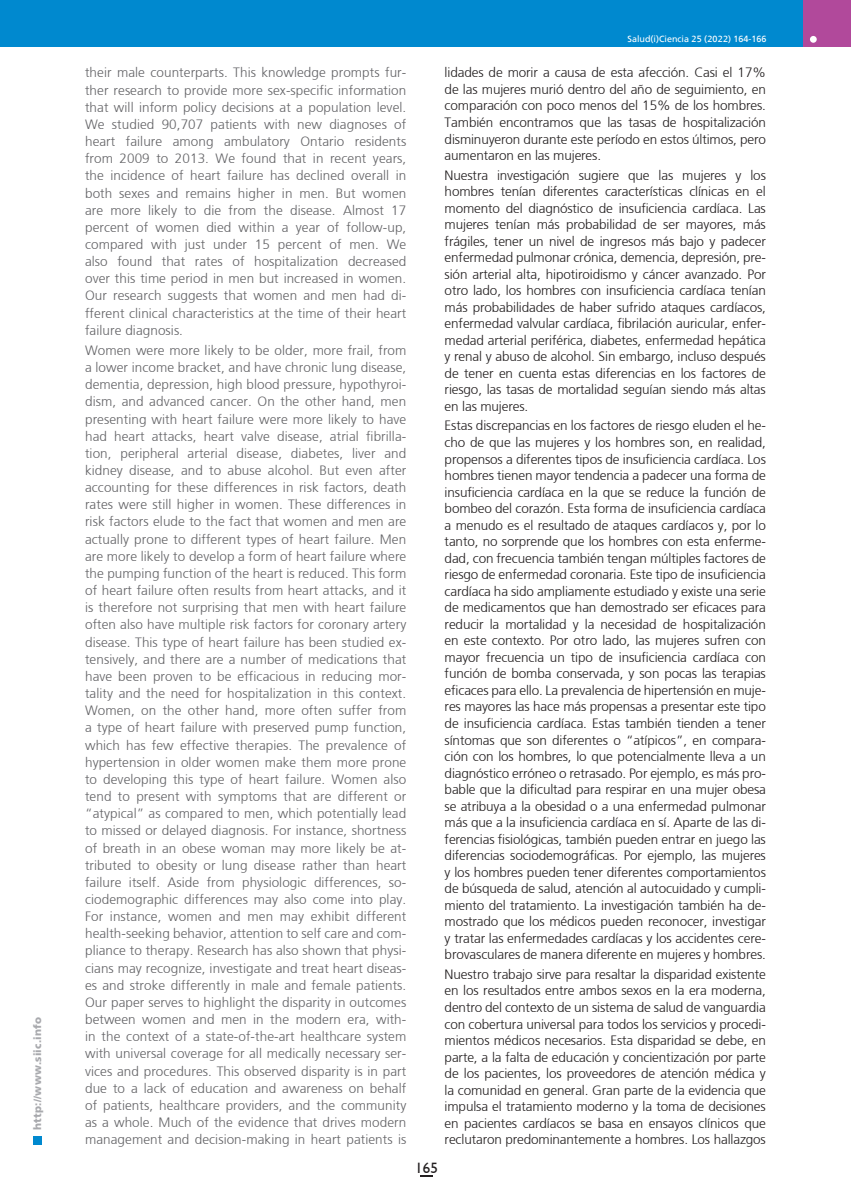
<style>
.page{position:relative;width:851px;height:1191px;background:#fff}
.page>*{position:absolute;margin:0;border:0;box-sizing:border-box;transform-origin:0 0}
.t1{font:15px "Humanist 521 BT";color:#231f20}
.cuerpo_texto{font:300 13.5px/16.5px "Frutiger";letter-spacing:-.01em;color:#231f20;text-align:justify}
.texto_ingles{font:300 13.5px/17.1px "Frutiger";letter-spacing:.005em;color:#636366;text-align:justify}
.t2{font:900 10.5px "Frutiger";letter-spacing:.015em;color:#a8a9ad}
.t3{font:9px "Frutiger";color:#fff}
</style>
<div class="page">
<div style="left:1px;top:0;width:812px;height:47px;background:#0089cf"></div>
<div style="left:33px;top:1135px;width:9px;height:9px;background:#0089cf"></div>
<div style="left:803px;top:0;width:47px;height:47px;background:#b1499b"></div>
<svg style="left:420px;top:1175px;width:12px;height:1px"></svg>
<svg style="left:809px;top:36px;width:7px;height:7px"></svg>
<p class="t2" style="left:31px;top:1129px;width:114px;rotate:-90deg">http://www.siic.info</p>
<p class="texto_ingles" style="left:85px;top:64px;width:323px">their male counterparts. This knowledge prompts fur&shy;ther research to provide more sex-specific information that will inform policy decisions at a population level.<br>We studied 90,707 patients with new diagnoses of heart failure among ambulatory Ontario residents from 2009 to 2013. We found that in recent years, the incidence of heart failure has declined overall in both sexes and remains higher in men. But women are more likely to die from the disease. Almost 17 percent of women died within a year of follow-up, compared with just under 15 percent of men. We also found that rates of hospitalization decreased over this time period in men but increased in women.<br>Our research suggests that women and men had di&shy;fferent clinical characteristics at the time of their heart failure diagnosis.</p>
<p class="texto_ingles" style="left:85px;top:342px;width:323px">Women were more likely to be older, more frail, from a lower income bracket, and have chronic lung disease, dementia, depression, high blood pressure, hypothyroi&shy;dism, and advanced cancer. On the other hand, men presenting with heart failure were more likely to have had heart attacks, heart valve disease, atrial fibrilla&shy;tion, peripheral arterial disease, diabetes, liver and kidney disease, and to abuse alcohol. But even after accounting for these differences in risk factors, death rates were still higher in women. These differences in risk factors elude to the fact that women and men are actually prone to different types of heart failure. Men are more likely to develop a form of heart failure where the pumping function of the heart is reduced. This form of heart failure often results from heart attacks, and it is therefore not surprising that men with heart failure often also have multiple risk factors for coronary artery disease. This type of heart failure has been studied ex&shy;tensively, and there are a number of medications that have been proven to be efficacious in reducing mor&shy;tality and the need for hospitalization in this context.<br>Women, on the other hand, more often suffer from a type of heart failure with preserved pump function, which has few effective therapies. The prevalence of hypertension in older women make them more prone to developing this type of heart failure. Women also tend to present with symptoms that are different or “atypical” as compared to men, which potentially lead to missed or delayed diagnosis. For instance, shortness of breath in an obese woman may more likely be at&shy;tributed to obesity or lung disease rather than heart failure itself. Aside from physiologic differences, so&shy;ciodemographic differences may also come into play.<br>For instance, women and men may exhibit different health-seeking behavior, attention to self care and com&shy;pliance to therapy. Research has also shown that physi&shy;cians may recognize, investigate and treat heart diseas&shy;es and stroke differently in male and female patients.<br>Our paper serves to highlight the disparity in outcomes between women and men in the modern era, with&shy;in the context of a state-of-the-art healthcare system with universal coverage for all medically necessary ser&shy;vices and procedures. This observed disparity is in part due to a lack of education and awareness on behalf of patients, healthcare providers, and the community as a whole. Much of the evidence that drives modern management and decision-making in heart patients is</p>
<p class="t3" style="left:627px;top:33px;width:141px">Salud(i)Ciencia 25 (2022) 164-166</p>
<p class="cuerpo_texto" style="left:444px;top:64px;width:323px">lidades de morir a causa de esta afección. Casi el 17% de las mujeres murió dentro del año de seguimiento, en comparación con poco menos del 15% de los hombres.<br>También encontramos que las tasas de hospitalización disminuyeron durante este período en estos últimos, pero aumentaron en las mujeres.</p>
<p class="cuerpo_texto" style="left:444px;top:167px;width:323px">Nuestra investigación sugiere que las mujeres y los hombres tenían diferentes características clínicas en el momento del diagnóstico de insuficiencia cardíaca. Las mujeres tenían más probabilidad de ser mayores, más frágiles, tener un nivel de ingresos más bajo y padecer enfermedad pulmonar crónica, demencia, depresión, pre&shy;sión arterial alta, hipotiroidismo y cáncer avanzado. Por otro lado, los hombres con insuficiencia cardíaca tenían más probabilidades de haber sufrido ataques cardíacos, enfermedad valvular cardíaca, fibrilación auricular, enfer&shy;medad arterial periférica, diabetes, enfermedad hepática y renal y abuso de alcohol. Sin embargo, incluso después de tener en cuenta estas diferencias en los factores de riesgo, las tasas de mortalidad seguían siendo más altas en las mujeres.</p>
<p class="cuerpo_texto" style="left:444px;top:417px;width:323px">Estas discrepancias en los factores de riesgo eluden el he&shy;cho de que las mujeres y los hombres son, en realidad, propensos a diferentes tipos de insuficiencia cardíaca. Los hombres tienen mayor tendencia a padecer una forma de insuficiencia cardíaca en la que se reduce la función de bombeo del corazón. Esta forma de insuficiencia cardíaca a menudo es el resultado de ataques cardíacos y, por lo tanto, no sorprende que los hombres con esta enferme&shy;dad, con frecuencia también tengan múltiples factores de riesgo de enfermedad coronaria. Este tipo de insuficiencia cardíaca ha sido ampliamente estudiado y existe una serie de medicamentos que han demostrado ser eficaces para reducir la mortalidad y la necesidad de hospitalización en este contexto. Por otro lado, las mujeres sufren con mayor frecuencia un tipo de insuficiencia cardíaca con función de bomba conservada, y son pocas las terapias eficaces para ello. La prevalencia de hipertensión en muje&shy;res mayores las hace más propensas a presentar este tipo de insuficiencia cardíaca. Estas también tienden a tener síntomas que son diferentes o “atípicos”, en compara&shy;ción con los hombres, lo que potencialmente lleva a un diagnóstico erróneo o retrasado. Por ejemplo, es más pro&shy;bable que la dificultad para respirar en una mujer obesa se atribuya a la obesidad o a una enfermedad pulmonar más que a la insuficiencia cardíaca en sí. Aparte de las di&shy;ferencias fisiológicas, también pueden entrar en juego las diferencias sociodemográficas. Por ejemplo, las mujeres y los hombres pueden tener diferentes comportamientos de búsqueda de salud, atención al autocuidado y cumpli&shy;miento del tratamiento. La investigación también ha de&shy;mostrado que los médicos pueden reconocer, investigar y tratar las enfermedades cardíacas y los accidentes cere&shy;brovasculares de manera diferente en mujeres y hombres.</p>
<p class="cuerpo_texto" style="left:444px;top:966px;width:323px">Nuestro trabajo sirve para resaltar la disparidad existente en los resultados entre ambos sexos en la era moderna, dentro del contexto de un sistema de salud de vanguardia con cobertura universal para todos los servicios y procedi&shy;mientos médicos necesarios. Esta disparidad se debe, en parte, a la falta de educación y concientización por parte de los pacientes, los proveedores de atención médica y la comunidad en general. Gran parte de la evidencia que impulsa el tratamiento moderno y la toma de decisiones en pacientes cardíacos se basa en ensayos clínicos que reclutaron predominantemente a hombres. Los hallazgos</p>
<p class="t1" style="left:415px;top:1158px;width:24px">165</p>
</div>
